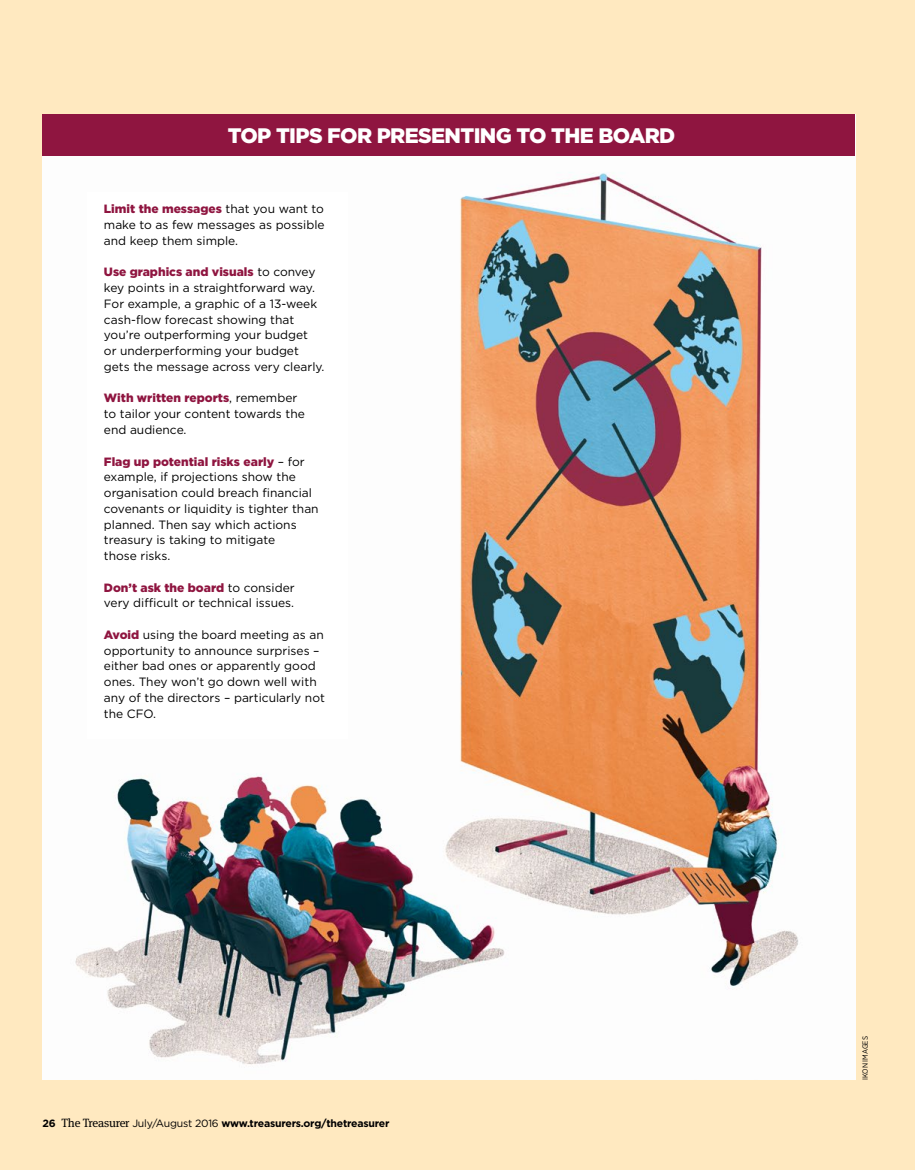
<style>
.page{position:relative;width:915px;height:1170px;background:#fff}
.page>*{position:absolute;margin:0;border:0;box-sizing:border-box;transform-origin:0 0}
.t1{font:900 21px "Gotham";letter-spacing:-.03em;color:#fff}
.t2{font:12px/15.8px "Gotham";color:#000}
.t3{font:700 10.5px "Gotham";letter-spacing:-.02em;color:#000}
.t4{font:7.5px "Gotham Narrow";letter-spacing:-.01em;color:#000}
.s1{font-weight:900;color:#8f1540}
.s2{font-family:"Meta Serif";font-weight:400;font-size:12px}
.s3{font-weight:400}
</style>
<div class="page">
<div style="left:0;top:0;width:914px;height:1169px;background:#ffe9c0"></div>
<img style="left:43px;top:155px;width:812px;height:924px">
<div style="left:43px;top:114px;width:812px;height:41px;background:#8f1540"></div>
<div style="left:87px;top:192px;width:260px;height:546px;background:#fff"></div>
<h1 class="t1" style="left:228px;top:121px;width:449px">TOP TIPS FOR PRESENTING TO THE BOARD</h1>
<p class="t2" style="left:104px;top:201px;width:222px;text-align:justify"><span class="s1">Limit the messages</span> that you want to make to as few messages as possible and keep them simple.</p>
<p class="t2" style="left:104px;top:264px;width:222px"><span class="s1">Use graphics and visuals</span> to convey key points in a straightforward way.<br>For example, a graphic of a 13-week cash-flow forecast showing that you’re outperforming your budget<br>or underperforming your budget gets the message across very clearly.</p>
<p class="t2" style="left:104px;top:390px;width:202px"><span class="s1">With written reports</span>, remember to tailor your content towards the end audience.</p>
<p class="t2" style="left:104px;top:453px;width:216px"><span class="s1">Flag up potential risks early</span> – for example, if projections show the organisation could breach financial covenants or liquidity is tighter than planned. Then say which actions treasury is taking to mitigate<br>those risks.</p>
<p class="t2" style="left:104px;top:579px;width:192px"><span class="s1">Don’t ask the board</span> to consider very difficult or technical issues.</p>
<p class="t2" style="left:104px;top:626px;width:222px"><span class="s1">Avoid</span> using the board meeting as an opportunity to announce surprises – either bad ones or apparently good ones. They won’t go down well with any of the directors – particularly not the CFO.</p>
<p class="t3" style="left:43px;top:1116px;width:348px">26 <span class="s2">The Treasurer</span> <span class="s3">July/August 2016</span> www.treasurers.org/thetreasurer</p>
<p class="t4" style="left:860px;top:1079px;width:45px;rotate:-90deg">IKON IMAGES</p>
</div>
